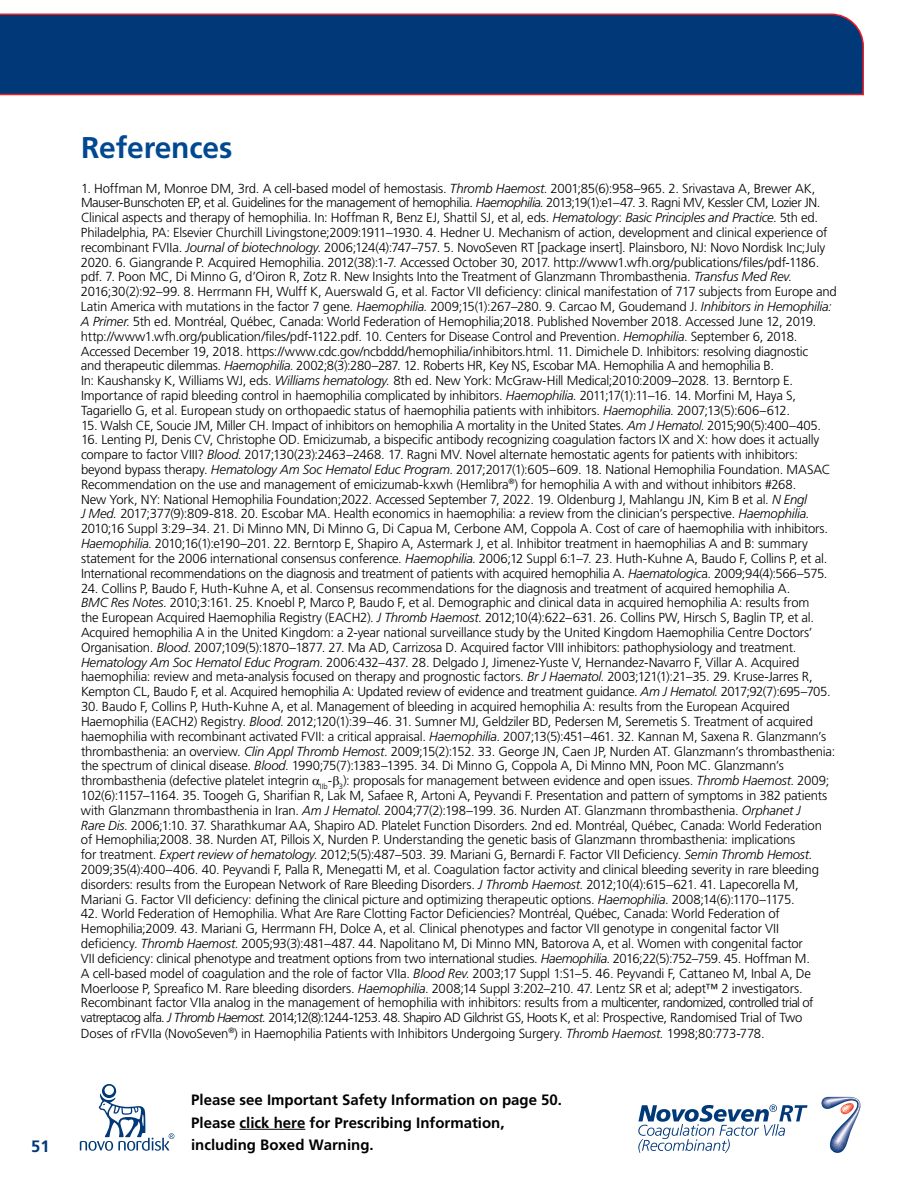
<style>
.page{position:relative;width:918px;height:1188px;background:#fff}
.page>*{position:absolute;margin:0;border:0;box-sizing:border-box;transform-origin:0 0}
.t1{font:700 30px "Frutiger LT Std";letter-spacing:-.005em;color:#004990}
.t2{font:700 16.5px "Frutiger LT Std";color:#003878}
.t3{font:700 15px/22.5px "Frutiger LT Std";color:#000}
.t4{font:300 13.2px/14.9px "Frutiger LT Std";letter-spacing:-.02em;color:#000}
.s1{font-style:italic}
</style>
<div class="page">
<svg style="left:80px;top:1084px;width:94px;height:67px"></svg>
<svg style="left:638px;top:1104px;width:170px;height:49px"></svg>
<svg style="left:821px;top:1097px;width:40px;height:56px"></svg>
<div style="left:0;top:13px;width:864px;height:83px;background:#003878"></div>
<hr style="left:0;top:94px;width:864px;height:1px;background:#ed1d24">
<hr style="left:240px;top:1129px;width:65px;height:1px;background:#000">
<p class="t2" style="left:31px;top:1136px;width:20px">51</p>
<h1 class="t1" style="left:81px;top:129px;width:153px">References</h1>
<p class="t4" style="left:81px;top:181px;width:757px">1. Hoffman M, Monroe DM, 3rd. A cell-based model of hemostasis. <span class="s1">Thromb Haemost</span>. 2001;85(6):958–965. 2. Srivastava A, Brewer AK, Mauser-Bunschoten EP, et al. Guidelines for the management of hemophilia. <span class="s1">Haemophilia</span>. 2013;19(1):e1–47. 3. Ragni MV, Kessler CM, Lozier JN.<br>Clinical aspects and therapy of hemophilia. In: Hoffman R, Benz EJ, Shattil SJ, et al, eds. <span class="s1">Hematology</span>: <span class="s1">Basic Principles and Practice</span>. 5th ed.<br>Philadelphia, PA: Elsevier Churchill Livingstone;2009:1911–1930. 4. Hedner U. Mechanism of action, development and clinical experience of recombinant FVIIa. <span class="s1">Journal of biotechnology</span>. 2006;124(4):747–757. 5. NovoSeven RT [package insert]. Plainsboro, NJ: Novo Nordisk Inc;July 2020. 6. Giangrande P. Acquired Hemophilia. 2012(38):1-7. Accessed October 30, 2017. http://www1.wfh.org/publications/files/pdf-1186. pdf. 7. Poon MC, Di Minno G, d’Oiron R, Zotz R. New Insights Into the Treatment of Glanzmann Thrombasthenia. <span class="s1">Transfus Med Rev</span>.<br>2016;30(2):92–99. 8. Herrmann FH, Wulff K, Auerswald G, et al. Factor VII deficiency: clinical manifestation of 717 subjects from Europe and Latin America with mutations in the factor 7 gene. <span class="s1">Haemophilia</span>. 2009;15(1):267–280. 9. Carcao M, Goudemand J. <span class="s1">Inhibitors in Hemophilia:<br>A Primer</span>. 5th ed. Montréal, Québec, Canada: World Federation of Hemophilia;2018. Published November 2018. Accessed June 12, 2019. http://www1.wfh.org/publication/files/pdf-1122.pdf. 10. Centers for Disease Control and Prevention. <span class="s1">Hemophilia</span>. September 6, 2018.<br>Accessed December 19, 2018. https://www.cdc.gov/ncbddd/hemophilia/inhibitors.html. 11. Dimichele D. Inhibitors: resolving diagnostic<br>and therapeutic dilemmas. <span class="s1">Haemophilia</span>. 2002;8(3):280–287. 12. Roberts HR, Key NS, Escobar MA. Hemophilia A and hemophilia B.<br>In: Kaushansky K, Williams WJ, eds. <span class="s1">Williams hematology.</span> 8th ed. New York: McGraw-Hill Medical;2010:2009–2028. 13. Berntorp E.<br>Importance of rapid bleeding control in haemophilia complicated by inhibitors. <span class="s1">Haemophilia</span>. 2011;17(1):11–16. 14. Morfini M, Haya S, Tagariello G, et al. European study on orthopaedic status of haemophilia patients with inhibitors. <span class="s1">Haemophilia</span>. 2007;13(5):606–612.</p>
<p class="t4" style="left:81px;top:418px;width:742px">15. Walsh CE, Soucie JM, Miller CH. Impact of inhibitors on hemophilia A mortality in the United States. <span class="s1">Am J Hematol</span>. 2015;90(5):400–405.</p>
<p class="t4" style="left:81px;top:433px;width:751px">16. Lenting PJ, Denis CV, Christophe OD. Emicizumab, a bispecific antibody recognizing coagulation factors IX and X: how does it actually compare to factor VIII? <span class="s1">Blood</span>. 2017;130(23):2463–2468. 17. Ragni MV. Novel alternate hemostatic agents for patients with inhibitors: beyond bypass therapy. <span class="s1">Hematology Am Soc Hematol Educ Program</span>. 2017;2017(1):605–609. 18. National Hemophilia Foundation. MASAC Recommendation on the use and management of emicizumab-kxwh (Hemlibra<sup>®</sup>) for hemophilia A with and without inhibitors #268.<br>New York, NY: National Hemophilia Foundation;2022. Accessed September 7, 2022. 19. Oldenburg J, Mahlangu JN, Kim B et al. <span class="s1">N Engl<br>J Med.</span> 2017;377(9):809-818. 20. Escobar MA. Health economics in haemophilia: a review from the clinician’s perspective. <span class="s1">Haemophilia</span>.<br>2010;16 Suppl 3:29–34. 21. Di Minno MN, Di Minno G, Di Capua M, Cerbone AM, Coppola A. Cost of care of haemophilia with inhibitors.<br><span class="s1">Haemophilia</span>. 2010;16(1):e190–201. 22. Berntorp E, Shapiro A, Astermark J, et al. Inhibitor treatment in haemophilias A and B: summary statement for the 2006 international consensus conference. <span class="s1">Haemophilia</span>. 2006;12 Suppl 6:1–7. 23. Huth-Kuhne A, Baudo F, Collins P, et al.<br>International recommendations on the diagnosis and treatment of patients with acquired hemophilia A. <span class="s1">Haematologic</span>a. 2009;94(4):566–575.</p>
<p class="t4" style="left:81px;top:581px;width:751px">24. Collins P, Baudo F, Huth-Kuhne A, et al. Consensus recommendations for the diagnosis and treatment of acquired hemophilia A.<br><span class="s1">BMC Res Notes</span>. 2010;3:161. 25. Knoebl P, Marco P, Baudo F, et al. Demographic and clinical data in acquired hemophilia A: results from<br>the European Acquired Haemophilia Registry (EACH2). <span class="s1">J Thromb Haemost</span>. 2012;10(4):622–631. 26. Collins PW, Hirsch S, Baglin TP, et al.<br>Acquired hemophilia A in the United Kingdom: a 2-year national surveillance study by the United Kingdom Haemophilia Centre Doctors’ Organisation. <span class="s1">Blood</span>. 2007;109(5):1870–1877. 27. Ma AD, Carrizosa D. Acquired factor VIII inhibitors: pathophysiology and treatment.<br><span class="s1">Hematology Am Soc Hematol Educ Program</span>. 2006:432–437. 28. Delgado J, Jimenez-Yuste V, Hernandez-Navarro F, Villar A. Acquired haemophilia: review and meta-analysis focused on therapy and prognostic factors. <span class="s1">Br J Haematol</span>. 2003;121(1):21–35. 29. Kruse-Jarres R, Kempton CL, Baudo F, et al. Acquired hemophilia A: Updated review of evidence and treatment guidance. <span class="s1">Am J Hematol</span>. 2017;92(7):695–705.</p>
<p class="t4" style="left:81px;top:699px;width:756px">30. Baudo F, Collins P, Huth-Kuhne A, et al. Management of bleeding in acquired hemophilia A: results from the European Acquired Haemophilia (EACH2) Registry. <span class="s1">Blood</span>. 2012;120(1):39–46. 31. Sumner MJ, Geldziler BD, Pedersen M, Seremetis S. Treatment of acquired haemophilia with recombinant activated FVII: a critical appraisal. <span class="s1">Haemophilia</span>. 2007;13(5):451–461. 32. Kannan M, Saxena R. Glanzmann’s thrombasthenia: an overview. <span class="s1">Clin Appl Thromb Hemost</span>. 2009;15(2):152. 33. George JN, Caen JP, Nurden AT. Glanzmann’s thrombasthenia: the spectrum of clinical disease. <span class="s1">Blood</span>. 1990;75(7):1383–1395. 34. Di Minno G, Coppola A, Di Minno MN, Poon MC. Glanzmann’s thrombasthenia (defective platelet integrin <sub>IIb</sub>- <sub>3</sub>): proposals for management between evidence and open issues. <span class="s1">Thromb Haemost</span>. 2009; 102(6):1157–1164. 35. Toogeh G, Sharifian R, Lak M, Safaee R, Artoni A, Peyvandi F. Presentation and pattern of symptoms in 382 patients with Glanzmann thrombasthenia in Iran. <span class="s1">Am J Hematol</span>. 2004;77(2):198–199. 36. Nurden AT. Glanzmann thrombasthenia. <span class="s1">Orphanet J<br>Rare Dis</span>. 2006;1:10. 37. Sharathkumar AA, Shapiro AD. Platelet Function Disorders. 2nd ed. Montréal, Québec, Canada: World Federation of Hemophilia;2008. 38. Nurden AT, Pillois X, Nurden P. Understanding the genetic basis of Glanzmann thrombasthenia: implications<br>for treatment. <span class="s1">Expert review of hematology</span>. 2012;5(5):487–503. 39. Mariani G, Bernardi F. Factor VII Deficiency. <span class="s1">Semin Thromb Hemost</span>.<br>2009;35(4):400–406. 40. Peyvandi F, Palla R, Menegatti M, et al. Coagulation factor activity and clinical bleeding severity in rare bleeding disorders: results from the European Network of Rare Bleeding Disorders. <span class="s1">J Thromb Haemost</span>. 2012;10(4):615–621. 41. Lapecorella M, Mariani G. Factor VII deficiency: defining the clinical picture and optimizing therapeutic options. <span class="s1">Haemophilia</span>. 2008;14(6):1170–1175.</p>
<p class="t4" style="left:81px;top:907px;width:734px">42. World Federation of Hemophilia. What Are Rare Clotting Factor Deficiencies? Montréal, Québec, Canada: World Federation of Hemophilia;2009. 43. Mariani G, Herrmann FH, Dolce A, et al. Clinical phenotypes and factor VII genotype in congenital factor VII deficiency. <span class="s1">Thromb Haemost</span>. 2005;93(3):481–487. 44. Napolitano M, Di Minno MN, Batorova A, et al. Women with congenital factor VII deficiency: clinical phenotype and treatment options from two international studies. <span class="s1">Haemophilia</span>. 2016;22(5):752–759. 45. Hoffman M.<br>A cell-based model of coagulation and the role of factor VIIa. <span class="s1">Blood Rev</span>. 2003;17 Suppl 1:S1–5. 46. Peyvandi F, Cattaneo M, Inbal A, De Moerloose P, Spreafico M. Rare bleeding disorders. <span class="s1">Haemophilia</span>. 2008;14 Suppl 3:202–210. 47. Lentz SR et al; adept™ 2 investigators.<br>Recombinant factor VIIa analog in the management of hemophilia with inhibitors: results from a multicenter, randomized, controlled trial of vatreptacog alfa. <span class="s1">J Thromb Haemost.</span> 2014;12(8):1244-1253. 48. Shapiro AD Gilchrist GS, Hoots K, et al: Prospective, Randomised Trial of Two Doses of rFVIIa (NovoSeven<sup>®</sup>) in Haemophilia Patients with Inhibitors Undergoing Surgery. <span class="s1">Thromb Haemost.</span> 1998;80:773-778.</p>
<p class="t3" style="left:191px;top:1089px;width:372px">Please see Important Safety Information on page 50.<br>Please click here for Prescribing Information, including Boxed Warning.</p>
</div>
